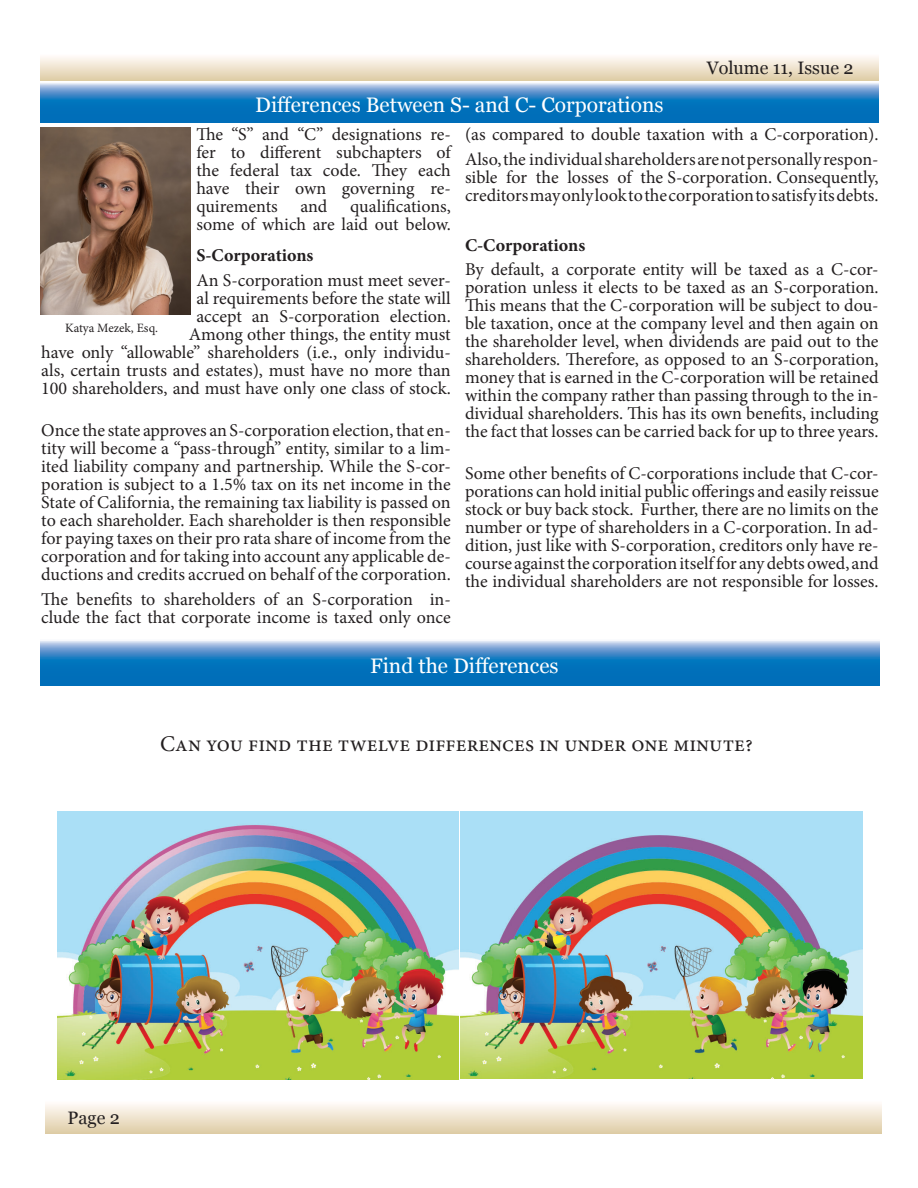
<style>
.page{position:relative;width:918px;height:1188px;background:#fff}
.page>*{position:absolute;margin:0;border:0;box-sizing:border-box;transform-origin:0 0}
.t1{font:22.5px "Minion Pro";color:#231f20}
.t2{font:21px "Georgia";color:#fff}
.t3{font:18px/18px "Minion Pro";letter-spacing:.005em;color:#231f20;text-align:justify}
.t4{font:700 18px "Minion Pro";color:#231f20}
.t5{font:18px "Georgia";color:#231f20}
.t6{font:12.75px "Minion Pro";letter-spacing:-.005em;color:#231f20}
</style>
<div class="page">
<svg style="left:40px;top:57px;width:839px;height:24px;background:#ede1cb"></svg>
<svg style="left:40px;top:83px;width:839px;height:40px;background:#2e85c5"></svg>
<svg style="left:40px;top:641px;width:839px;height:45px;background:#2c84c4"></svg>
<svg style="left:46px;top:1104px;width:835px;height:30px;background:#ede1cb"></svg>
<img style="left:40px;top:127px;width:150px;height:188px">
<img style="left:57px;top:811px;width:805px;height:268px">
<p class="t5" style="left:707px;top:57px;width:148px">Volume 11, Issue 2</p>
<p class="t2" style="left:255px;top:92px;width:410px">Differences Between S- and C- Corporations</p>
<p class="t3" style="left:196px;top:125px;width:258px">The “S” and “C” designations re&shy;fer to different subchapters of the federal tax code. They each have their own governing re&shy;quirements</p>
<p class="t3" style="left:465px;top:126px;width:415px">(as compared to double taxation with a C-corporation).</p>
<p class="t3" style="left:465px;top:150px;width:415px">Also, the individual shareholders are not personally respon&shy;sible for the losses of the S-corporation. Consequently, creditors may only look to the corporation to satisfy its debts.</p>
<p class="t4" style="left:465px;top:232px;width:122px">C-Corporations</p>
<p class="t3" style="left:465px;top:261px;width:415px">By default, a corporate entity will be taxed as a C-cor&shy;poration unless it elects to be taxed as an S-corporation.<br>This means that the C-corporation will be subject to dou&shy;ble taxation, once at the company level and then again on the shareholder level, when dividends are paid out to the shareholders. Therefore, as opposed to an S-corporation, money that is earned in the C-corporation will be retained within the company rather than passing through to the in&shy;dividual shareholders. This has its own benefits, including the fact that losses can be carried back for up to three years.</p>
<p class="t3" style="left:465px;top:465px;width:415px">Some other benefits of C-corporations include that C-cor&shy;porations can hold initial public offerings and easily reissue stock or buy back stock. Further, there are no limits on the number or type of shareholders in a C-corporation. In ad&shy;dition, just like with S-corporation, creditors only have re&shy;course against the corporation itself for any debts owed, and the individual shareholders are not responsible for losses.</p>
<p class="t3" style="left:196px;top:197px;width:256px;text-align:right">qualifications,<br>some of which are laid out below.</p>
<p class="t4" style="left:196px;top:243px;width:119px">S-Corporations</p>
<p class="t3" style="left:41px;top:271px;width:411px;text-align:right">An S-corporation must meet sever-<br>al requirements before the state will<br>accept an S-corporation election.<br>Among other things, the entity must<br>have only “allowable” shareholders (i.e., only individu&shy;als, certain trusts and estates), must have no more than 100 shareholders, and must have only one class of stock.</p>
<p class="t3" style="left:41px;top:421px;width:411px">Once the state approves an S-corporation election, that en&shy;tity will become a “pass-through” entity, similar to a lim&shy;ited liability company and partnership. While the S-cor&shy;poration is subject to a 1.5% tax on its net income in the State of California, the remaining tax liability is passed on to each shareholder. Each shareholder is then responsible for paying taxes on their pro rata share of income from the corporation and for taking into account any applicable de&shy;ductions and credits accrued on behalf of the corporation.</p>
<p class="t3" style="left:41px;top:590px;width:411px">The benefits to shareholders of an S-corporation in&shy;clude the fact that corporate income is taxed only once</p>
<p class="t3" style="left:300px;top:197px;width:29px">and</p>
<p class="t6" style="left:65px;top:319px;width:94px">Katya Mezek, Esq.</p>
<p class="t2" style="left:370px;top:653px;width:190px">Find the Differences</p>
<p class="t1" style="left:160px;top:729px;width:594px">Can you find the twelve differences in under one minute?</p>
<p class="t5" style="left:68px;top:1107px;width:54px">Page 2</p>
</div>
